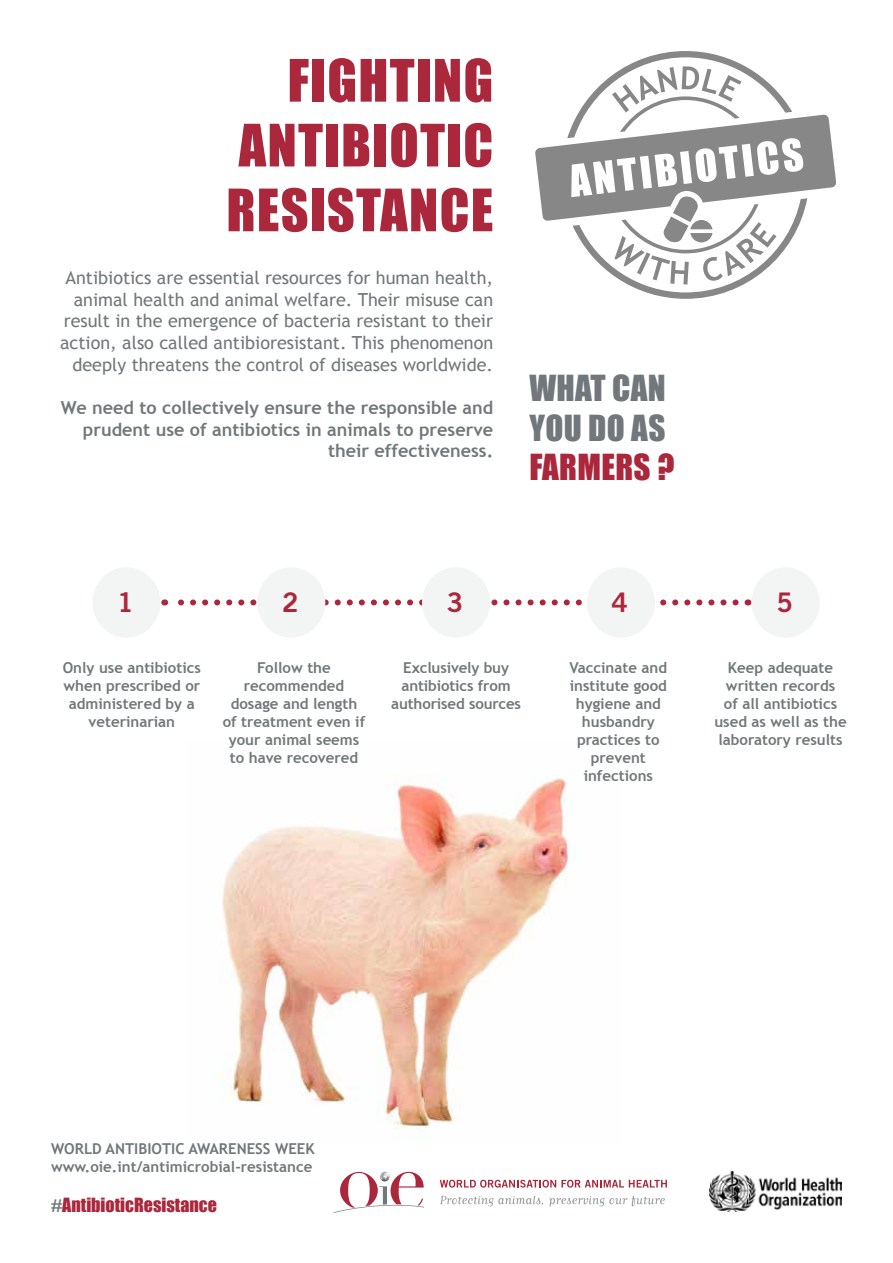
<style>
.page{position:relative;width:893px;height:1263px;background:#fff}
.page>*{position:absolute;margin:0;border:0;box-sizing:border-box;transform-origin:0 0}
.t1{font:54px/64.8px "Impact";letter-spacing:.025em;color:#ab273b;text-align:justify}
.t2{font:33px/39.6px "Impact";letter-spacing:.01em;color:#71777a}
.t3{font:33px "Impact";letter-spacing:.01em;color:#ab273b}
.t4{font:27px "Trade Gothic LT Std Bd 2";color:#ab273b}
.t5{font:18px/21.6px "Trebuchet MS";color:#71777a;text-align:right}
.t6{font:700 18px/21.6px "Trebuchet MS";color:#71777a;text-align:right}
.t7{font:18px "Impact";color:#ab273b}
.t8{font:700 15px/18px "Trebuchet MS";color:#71777a;text-align:center}
.s1{color:#71777a}
</style>
<div class="page">
<img style="left:221px;top:776px;width:348px;height:352px">
<svg style="left:164px;top:599px;width:572px;height:6px"></svg>
<div style="left:257px;top:567px;width:68px;height:71px;background:#f3f4f4;border-radius:50%"></div>
<div style="left:422px;top:567px;width:68px;height:71px;background:#f3f4f4;border-radius:50%"></div>
<div style="left:587px;top:567px;width:68px;height:71px;background:#f3f4f4;border-radius:50%"></div>
<div style="left:752px;top:567px;width:68px;height:71px;background:#f3f4f4;border-radius:50%"></div>
<div style="left:92px;top:567px;width:69px;height:71px;background:#f3f4f4;border-radius:50%"></div>
<svg style="left:535px;top:51px;width:301px;height:248px"></svg>
<img style="left:710px;top:1171px;width:131px;height:41px">
<svg style="left:333px;top:1171px;width:91px;height:42px"></svg>
<svg style="left:440px;top:1180px;width:227px;height:7px"></svg>
<svg style="left:440px;top:1196px;width:103px;height:10px"></svg>
<svg style="left:549px;top:1196px;width:116px;height:10px"></svg>
<h1 class="t1" style="left:226px;top:47px;width:268px;text-indent:61px">FIGHTING ANTIBIOTIC RESISTANCE</h1>
<p class="t5" style="left:60px;top:267px;width:435px">Antibiotics are essential resources for human health, animal health and animal welfare. Their misuse can result in the emergence of bacteria resistant to their action, also called antibioresistant. This phenomenon deeply threatens the control of diseases worldwide.</p>
<p class="t6" style="left:61px;top:397px;width:434px">We need to collectively ensure the responsible and prudent use of antibiotics in animals to preserve their effectiveness.</p>
<h2 class="t2" style="left:529px;top:368px;width:138px">WHAT CAN<br>YOU DO AS</h2>
<h2 class="t3" style="left:529px;top:442px;width:146px">FARMERS ?</h2>
<h3 class="t4" style="left:117px;top:586px;width:18px">1</h3>
<h3 class="t4" style="left:282px;top:586px;width:18px">2</h3>
<h3 class="t4" style="left:447px;top:586px;width:18px">3</h3>
<h3 class="t4" style="left:612px;top:586px;width:18px">4</h3>
<h3 class="t4" style="left:776px;top:586px;width:18px">5</h3>
<p class="t8" style="left:63px;top:659px;width:140px">Only use antibiotics when prescribed or administered by a veterinarian</p>
<p class="t8" style="left:714px;top:659px;width:134px">Keep adequate written records<br>of all antibiotics used as well as the laboratory results</p>
<p class="t8" style="left:223px;top:659px;width:144px">Follow the recommended dosage and length of treatment even if your animal seems to have recovered</p>
<p class="t8" style="left:391px;top:659px;width:131px">Exclusively buy antibiotics from authorised sources</p>
<p class="t8" style="left:570px;top:659px;width:99px">Vaccinate and institute good hygiene and husbandry practices to prevent infections</p>
<p class="t8" style="left:51px;top:1139px;width:265px;text-align:left">WORLD ANTIBIOTIC AWARENESS WEEK www.oie.int/antimicrobial-resistance</p>
<p class="t7" style="left:51px;top:1191px;width:167px"><span class="s1">#</span>AntibioticResistance</p>
</div>
